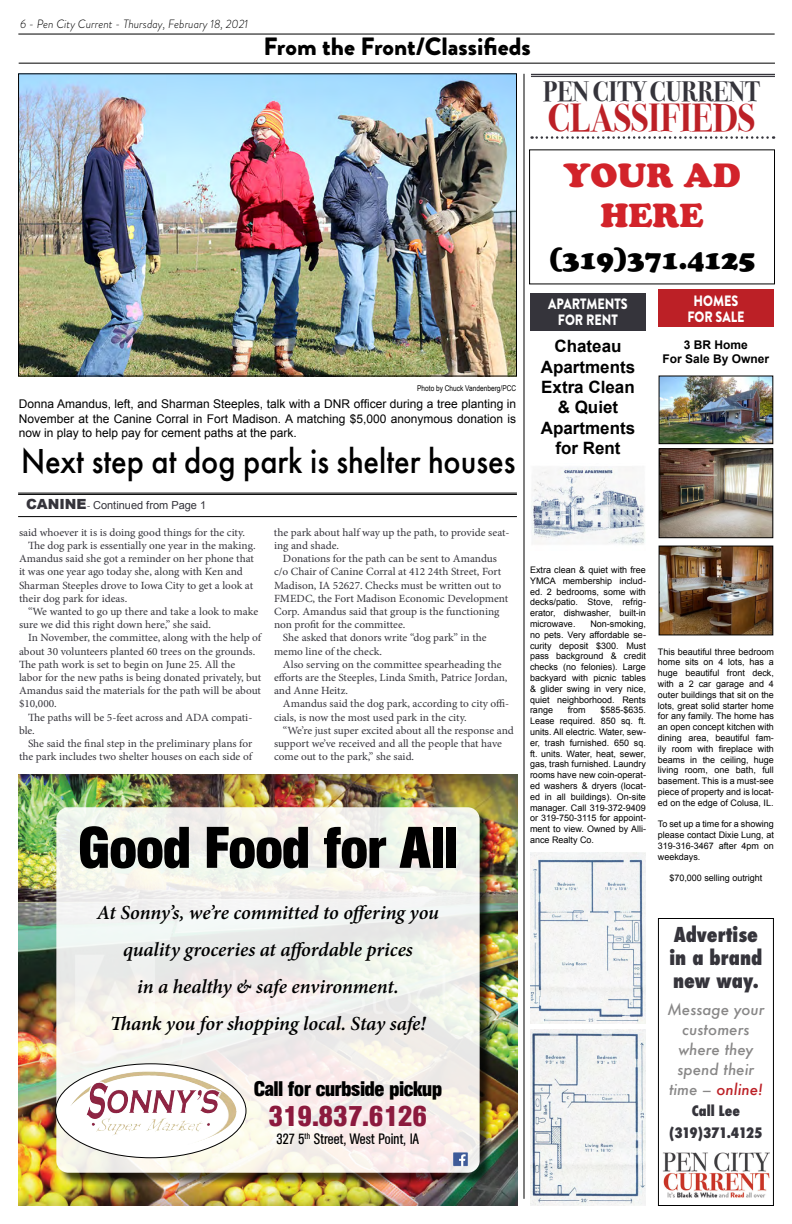
<style>
.page{position:relative;width:792px;height:1224px;background:#fff}
.page>*{position:absolute;margin:0;border:0;box-sizing:border-box;transform-origin:0 0}
.t1{font:700 58px "Atkins Cd";color:#000}
.t2{font:700 39px "Bodoni Svty Two ITCTT";color:#bc2026;scale:.9 1}
.t3{font:500 36px "Futura PT";color:#000;scale:.9 1}
.t4{font:33.2px/39.8px "Cooper Black Std";color:#d2232a;text-align:center}
.t5{font:700 29px "Atkins Cd";color:#8c1a3e}
.t6{font:700 28px "Bodoni Svty Two ITCTT";color:#35343b;scale:.9 1}
.t7{font:27px "Cooper Black Std";color:#000}
.t8{font:900 25px "Brandon Grotesque";color:#000}
.t9{font:700 21px "Atkins Cd";color:#000}
.t10{font:italic 600 20px/37px "Minion Pro";letter-spacing:-.005em;color:#000;text-align:center}
.t11{font:800 condensed 20px/23px "Futura";color:#35343b}
.t12{font:700 17px/20.4px "Arial";color:#000;text-align:center}
.t13{font:italic 500 15px/20px "Futura";color:#888787;text-align:center}
.t14{font:900 15px/16px "Brandon Grotesque";color:#fff;text-align:center;scale:.84 1}
.t15{font:15px "Atkins Cd";color:#000}
.t16{font:800 condensed 14px/22px "Futura";letter-spacing:-.015em;color:#35343b;text-align:center}
.t17{font:12px/14.4px "Arial";color:#000;text-align:justify}
.t18{font:italic 300 12px "Brandon Grotesque";color:#000}
.t19{font:700 12px/14.4px "Arial";color:#000;text-align:center}
.t20{font:11px/13.2px "Minion Pro";letter-spacing:-.005em;color:#35343b}
.t21{font:11px "Arial";color:#35343b}
.t22{font:9px/10.8px "Arial";color:#000;text-align:justify}
.t23{font:8px "Arial Narrow";color:#000}
.s1{font-weight:900;font-size:14px}
.s2{font-family:"Minion Pro"}
.s3{color:#bc2026}
</style>
<div class="page">
<hr style="left:18px;top:34px;width:757px;height:1px;background:#000">
<hr style="left:19px;top:63px;width:756px;height:1px;background:#000">
<img style="left:531px;top:467px;width:114px;height:78px">
<img style="left:530px;top:853px;width:116px;height:171px">
<img style="left:530px;top:1029px;width:116px;height:177px">
<img style="left:661px;top:451px;width:110px;height:85px">
<div style="left:659px;top:449px;width:114px;height:89px;border:1px solid #000"></div>
<img style="left:661px;top:378px;width:110px;height:64px">
<div style="left:659px;top:376px;width:114px;height:68px;border:1px solid #000"></div>
<img style="left:661px;top:548px;width:110px;height:85px">
<div style="left:659px;top:546px;width:114px;height:89px;border:1px solid #000"></div>
<svg style="left:532px;top:136px;width:242px;height:3px"></svg>
<hr style="left:531px;top:74px;width:244px;height:1px;background:#35343b">
<hr style="left:531px;top:76px;width:244px;height:1px;background:#35343b">
<div style="left:658px;top:290px;width:116px;height:37px;background:#bc2026"></div>
<div style="left:530px;top:293px;width:116px;height:38px;background:#35343b"></div>
<img style="left:18px;top:774px;width:500px;height:432px">
<div style="left:58px;top:809px;width:434px;height:376px;background:#000;opacity:.75"></div>
<div style="left:56px;top:807px;width:424px;height:366px;background:#f3f2eb;border-radius:12px"></div>
<img style="left:453px;top:1152px;width:15px;height:15px">
<svg style="left:56px;top:1064px;width:190px;height:94px;background:#ebdfe0"></svg>
<img style="left:99px;top:1071px;width:108px;height:18px">
<hr style="left:524px;top:74px;width:1px;height:1125px;background:#000">
<div style="left:529px;top:149px;width:246px;height:135px;border:1px solid #000"></div>
<div style="left:658px;top:918px;width:116px;height:288px;border:1px solid #000"></div>
<img style="left:663px;top:1152px;width:107px;height:46px">
<hr style="left:18px;top:493px;width:499px;height:1px;background:#000">
<hr style="left:18px;top:494px;width:499px;height:1px;background:#000">
<hr style="left:18px;top:516px;width:499px;height:1px;background:#000">
<img style="left:20px;top:75px;width:495px;height:300px">
<div style="left:18px;top:73px;width:499px;height:304px;border:1px solid #000"></div>
<p class="t18" style="left:20px;top:16px;width:230px">6 - Pen City Current - Thursday, February 18, 2021</p>
<h3 class="t8" style="left:264px;top:29px;width:269px">From the Front/Classifieds</h3>
<h3 class="t6" style="left:543px;top:69px;width:242px">PEN CITY CURRENT</h3>
<h2 class="t2" style="left:548px;top:86px;width:232px">CLASSIFIEDS</h2>
<p class="t23" style="left:417px;top:382px;width:101px">Photo by Chuck Vandenberg/PCC</p>
<p class="t17" style="left:19px;top:397px;width:499px">Donna Amandus, left, and Sharman Steeples, talk with a DNR officer during a tree planting in November at the Canine Corral in Fort Madison. A matching $5,000 anonymous donation is now in play to help pay for cement paths at the park.</p>
<h3 class="t3" style="left:21px;top:440px;width:551px">Next step at dog park is shelter houses</h3>
<p class="t21" style="left:26px;top:498px;width:182px"><span class="s1">CANINE</span><span class="s2">-</span> Continued from Page 1</p>
<h3 class="t4" style="left:563px;top:156px;width:179px">YOUR AD<br>HERE</h3>
<h3 class="t7" style="left:549px;top:243px;width:208px">(319)371.4125</h3>
<h3 class="t14" style="left:548px;top:296px;width:96px">APARTMENTS<br>FOR RENT</h3>
<h3 class="t12" style="left:541px;top:337px;width:96px">Chateau<br>Apartments<br>Extra Clean &amp; Quiet<br>Apartments for Rent</h3>
<h3 class="t14" style="left:687px;top:293px;width:70px">HOMES<br>FOR SALE</h3>
<p class="t19" style="left:663px;top:338px;width:108px">3 BR Home<br>For Sale By Owner</p>
<p class="t20" style="left:19px;top:526px;width:228px">said whoever it is is doing good things for the city.</p>
<p class="t20" style="left:28px;top:539px;width:229px">The dog park is essentially one year in the making.</p>
<p class="t20" style="left:19px;top:552px;width:236px">Amandus said she got a reminder on her phone that</p>
<p class="t20" style="left:19px;top:565px;width:225px">it was one year ago today she, along with Ken and</p>
<p class="t20" style="left:19px;top:578px;width:236px">Sharman Steeples drove to Iowa City to get a look at</p>
<p class="t20" style="left:19px;top:592px;width:110px">their dog park for ideas.</p>
<p class="t20" style="left:28px;top:605px;width:232px">“We wanted to go up there and take a look to make</p>
<p class="t20" style="left:19px;top:618px;width:194px">sure we did this right down here,” she said.</p>
<p class="t20" style="left:28px;top:631px;width:235px">In November, the committee, along with the help of</p>
<p class="t20" style="left:19px;top:644px;width:238px">about 30 volunteers planted 60 trees on the grounds.</p>
<p class="t20" style="left:19px;top:658px;width:218px">The path work is set to begin on June 25. All the</p>
<p class="t20" style="left:19px;top:671px;width:244px">labor for the new paths is being donated privately, but</p>
<p class="t20" style="left:19px;top:684px;width:244px">Amandus said the materials for the path will be about</p>
<p class="t20" style="left:19px;top:697px;width:39px">$10,000.</p>
<p class="t20" style="left:28px;top:710px;width:226px">The paths will be 5-feet across and ADA compati-</p>
<p class="t20" style="left:19px;top:724px;width:17px">ble.</p>
<p class="t20" style="left:28px;top:737px;width:226px">She said the final step in the preliminary plans for</p>
<p class="t20" style="left:19px;top:750px;width:235px">the park includes two shelter houses on each side of</p>
<p class="t20" style="left:274px;top:526px;width:237px">the park about half way up the path, to provide seat&shy;ing and shade.</p>
<p class="t20" style="left:283px;top:552px;width:216px">Donations for the path can be sent to Amandus</p>
<p class="t20" style="left:274px;top:565px;width:229px">c/o Chair of Canine Corral at 412 24th Street, Fort</p>
<p class="t20" style="left:274px;top:578px;width:229px">Madison, IA 52627. Checks must be written out to</p>
<p class="t20" style="left:274px;top:592px;width:236px">FMEDC, the Fort Madison Economic Development</p>
<p class="t20" style="left:274px;top:605px;width:227px">Corp. Amandus said that group is the functioning</p>
<p class="t20" style="left:274px;top:618px;width:133px">non profit for the committee.</p>
<p class="t20" style="left:283px;top:631px;width:205px">She asked that donors write “dog park” in the</p>
<p class="t20" style="left:274px;top:644px;width:110px">memo line of the check.</p>
<p class="t20" style="left:283px;top:658px;width:220px">Also serving on the committee spearheading the</p>
<p class="t20" style="left:274px;top:671px;width:235px">efforts are the Steeples, Linda Smith, Patrice Jordan,</p>
<p class="t20" style="left:274px;top:684px;width:76px">and Anne Heitz.</p>
<p class="t20" style="left:283px;top:697px;width:228px">Amandus said the dog park, according to city offi-</p>
<p class="t20" style="left:274px;top:710px;width:194px">cials, is now the most used park in the city.</p>
<p class="t20" style="left:283px;top:724px;width:232px">“We’re just super excited about all the response and</p>
<p class="t20" style="left:274px;top:737px;width:230px">support we’ve received and all the people that have</p>
<p class="t20" style="left:274px;top:750px;width:142px">come out to the park,” she said.</p>
<h1 class="t1" style="left:79px;top:814px;width:380px">Good Food for All</h1>
<h3 class="t10" style="left:97px;top:894px;width:344px">At Sonny’s, we’re committed to offering you quality groceries at affordable prices<br>in a healthy &amp; safe environment.<br>Thank you for shopping local. Stay safe!</h3>
<h3 class="t9" style="left:254px;top:1076px;width:190px">Call for curbside pickup</h3>
<h3 class="t5" style="left:269px;top:1098px;width:160px">319.837.6126</h3>
<h3 class="t15" style="left:277px;top:1130px;width:144px">327 5<sup>th</sup> Street, West Point, IA</h3>
<p class="t22" style="left:530px;top:565px;width:118px">Extra clean &amp; quiet with free YMCA membership includ&shy;ed. 2 bedrooms, some with decks/patio. Stove, refrig&shy;erator, dishwasher, built-in microwave.</p>
<p class="t22" style="left:530px;top:619px;width:117px;text-indent:60px">Non-smoking, no pets. Very affordable se&shy;curity deposit $300. Must pass background &amp; credit checks (no felonies). Large backyard with picnic tables &amp; glider swing in very nice, quiet neighborhood. Rents range</p>
<p class="t22" style="left:530px;top:705px;width:118px;text-indent:70px">$585-$635.<br>Lease required. 850 sq. ft. units. All electric. Water, sew&shy;er, trash furnished. 650 sq. ft. units. Water, heat, sewer, gas, trash furnished. Laundry rooms have new coin-operat&shy;ed washers &amp; dryers (locat&shy;ed in all buildings). On-site manager. Call 319-372-9409 or 319-750-3115 for appoint&shy;ment to view. Owned by Alli&shy;ance Realty Co.</p>
<p class="t22" style="left:568px;top:705px;width:20px">from</p>
<p class="t22" style="left:658px;top:646px;width:117px">This beautiful three bedroom home sits on 4 lots, has a huge beautiful front deck, with a 2 car garage and 4 outer buildings that sit on the lots, great solid starter home for any family. The home has an open concept kitchen with dining area, beautiful fam&shy;ily room with fireplace with beams in the ceiling, huge living room, one bath, full basement. This is a must-see piece of property and is locat&shy;ed on the edge of Colusa, IL.</p>
<p class="t22" style="left:658px;top:819px;width:118px">To set up a time for a showing please contact Dixie Lung, at 319-316-3467 after 4pm on weekdays.</p>
<p class="t22" style="left:669px;top:873px;width:95px">$70,000 selling outright</p>
<h3 class="t11" style="left:670px;top:923px;width:94px">Advertise in a brand new way.</h3>
<h3 class="t13" style="left:667px;top:999px;width:99px">Message your customers where they spend their time – <span class="s3">online!</span></h3>
<p class="t16" style="left:669px;top:1100px;width:95px">Call Lee (319)371.4125</p>
</div>
